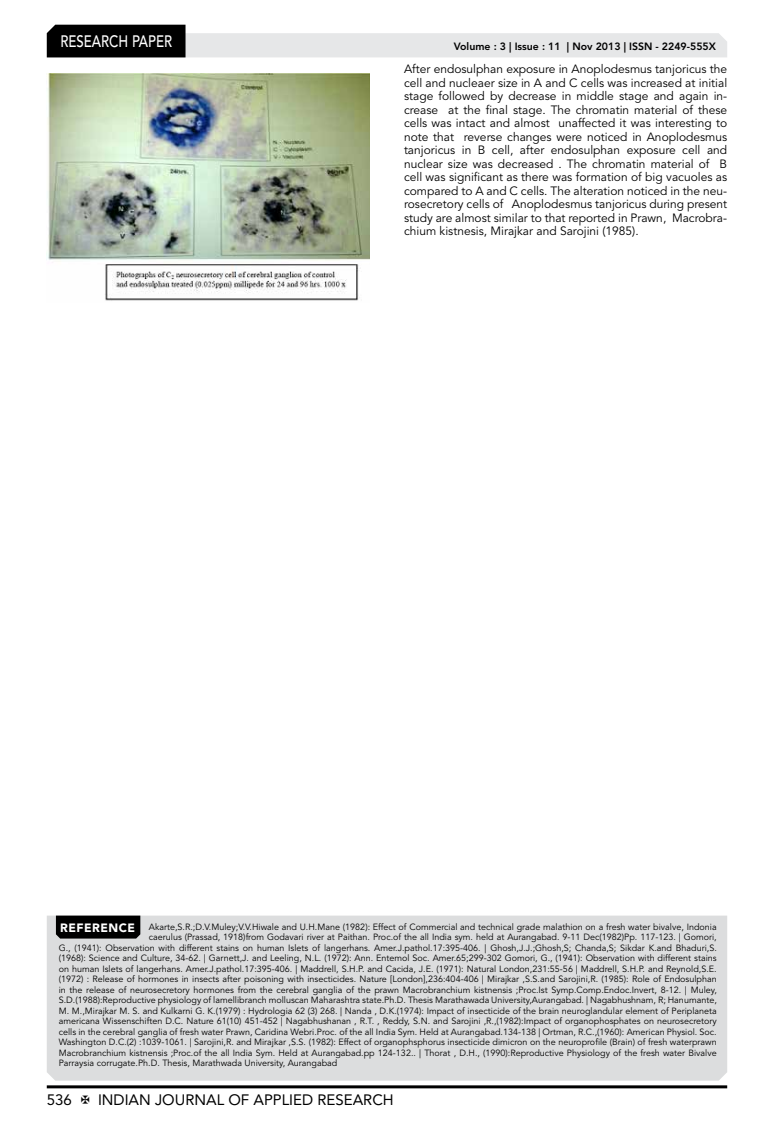
<style>
.page{position:relative;width:774px;height:1136px;background:#fff}
.page>*{position:absolute;margin:0;border:0;box-sizing:border-box;transform-origin:0 0}
.t1{font:500 16.5px "Avenir LT Std";color:#fff;scale:.8 1}
.t2{font:15px "Avenir LT Std";color:#000}
.t3{font:12px/13.5px "Avenir LT Std";color:#000;text-align:justify}
.t4{font:800 10.5px "Avenir LT Std";color:#000}
.t5{font:9px "Avenir LT Std";color:#000}
.s1{font-weight:900;font-size:12px;color:#fff}
</style>
<div class="page">
<hr style="left:47px;top:1085px;width:680px;height:3px;background:#000">
<svg style="left:47px;top:25px;width:680px;height:32px"></svg>
<img style="left:47px;top:74px;width:323px;height:227px">
<div style="left:47px;top:915px;width:680px;height:165px;background:#dcddde"></div>
<div style="left:56px;top:915px;width:84px;height:23px;background:#000"></div>
<h1 class="t1" style="left:60px;top:32px;width:139px">RESEARCH PAPER</h1>
<p class="t4" style="left:454px;top:41px;width:264px">Volume : 3 | Issue : 11 | Nov 2013 | ISSN - 2249-555X</p>
<p class="t3" style="left:404px;top:62px;width:325px">After endosulphan exposure in Anoplodesmus tanjoricus the cell and nucleaer size in A and C cells was increased at initial stage followed by decrease in middle stage and again in&shy;crease at the final stage. The chromatin material of these cells was intact and almost unaffected it was interesting to note that reverse changes were noticed in Anoplodesmus tanjoricus in B cell, after endosulphan exposure cell and nuclear size was decreased . The chromatin material of B cell was significant as there was formation of big vacuoles as compared to A and C cells. The alteration noticed in the neu&shy;rosecretory cells of Anoplodesmus tanjoricus during present study are almost similar to that reported in Prawn, Macrobra&shy;chium kistnesis, Mirajkar and Sarojini (1985).</p>
<p class="t5" style="left:60px;top:921px;width:658px"><span class="s1">REFERENCE</span> Akarte,S.R.;D.V.Muley;V.V.Hiwale and U.H.Mane (1982): Effect of Commercial and technical grade malathion on a fresh water bivalve, Indonia</p>
<p class="t5" style="left:149px;top:931px;width:569px">caerulus (Prassad, 1918)from Godavari river at Paithan. Proc.of the all India sym. held at Aurangabad. 9-11 Dec(1982)Pp. 117-123. | Gomori,</p>
<p class="t5" style="left:59px;top:942px;width:660px">G., (1941): Observation with different stains on human Islets of langerhans. Amer.J.pathol.17:395-406. | Ghosh,J.J.;Ghosh,S; Chanda,S; Sikdar K.and Bhaduri,S.</p>
<p class="t5" style="left:59px;top:952px;width:659px">(1968): Science and Culture, 34-62. | Garnett,J. and Leeling, N.L. (1972): Ann. Entemol Soc. Amer.65;299-302 Gomori, G., (1941): Observation with different stains</p>
<p class="t5" style="left:59px;top:963px;width:660px">on human Islets of langerhans. Amer.J.pathol.17:395-406. | Maddrell, S.H.P. and Cacida, J.E. (1971): Natural London,231:55-56 | Maddrell, S.H.P. and Reynold,S.E.</p>
<p class="t5" style="left:59px;top:973px;width:659px">(1972) : Release of hormones in insects after poisoning with insecticides. Nature [London],236:404-406 | Mirajkar ,S.S.and Sarojini,R. (1985): Role of Endosulphan</p>
<p class="t5" style="left:59px;top:984px;width:660px">in the release of neurosecretory hormones from the cerebral ganglia of the prawn Macrobranchium kistnensis ;Proc.Ist Symp.Comp.Endoc.Invert, 8-12. | Muley,</p>
<p class="t5" style="left:59px;top:994px;width:660px">S.D.(1988):Reproductive physiology of lamellibranch molluscan Maharashtra state.Ph.D. Thesis Marathawada University,Aurangabad. | Nagabhushnam, R; Hanumante,</p>
<p class="t5" style="left:59px;top:1005px;width:660px">M. M.,Mirajkar M. S. and Kulkarni G. K.(1979) : Hydrologia 62 (3) 268. | Nanda , D.K.(1974): Impact of insecticide of the brain neuroglandular element of Periplaneta</p>
<p class="t5" style="left:59px;top:1015px;width:660px">americana Wissenschiften D.C. Nature 61(10) 451-452 | Nagabhushanan , R.T. , Reddy, S.N. and Sarojini ,R.,(1982):Impact of organophosphates on neurosecretory</p>
<p class="t5" style="left:59px;top:1026px;width:660px">cells in the cerebral ganglia of fresh water Prawn, Caridina Webri.Proc. of the all India Sym. Held at Aurangabad.134-138 | Ortman, R.C.,(1960): American Physiol. Soc.</p>
<p class="t5" style="left:59px;top:1036px;width:659px">Washington D.C.(2) :1039-1061. | Sarojini,R. and Mirajkar ,S.S. (1982): Effect of organophsphorus insecticide dimicron on the neuroprofile (Brain) of fresh waterprawn</p>
<p class="t5" style="left:59px;top:1047px;width:659px">Macrobranchium kistnensis ;Proc.of the all India Sym. Held at Aurangabad.pp 124-132.. | Thorat , D.H., (1990):Reproductive Physiology of the fresh water Bivalve</p>
<p class="t5" style="left:59px;top:1057px;width:280px">Parraysia corrugate.Ph.D. Thesis, Marathwada University, Aurangabad</p>
<h2 class="t2" style="left:47px;top:1090px;width:27px">536</h2>
<h2 class="t2" style="left:98px;top:1090px;width:297px">INDIAN JOURNAL OF APPLIED RESEARCH</h2>
</div>
